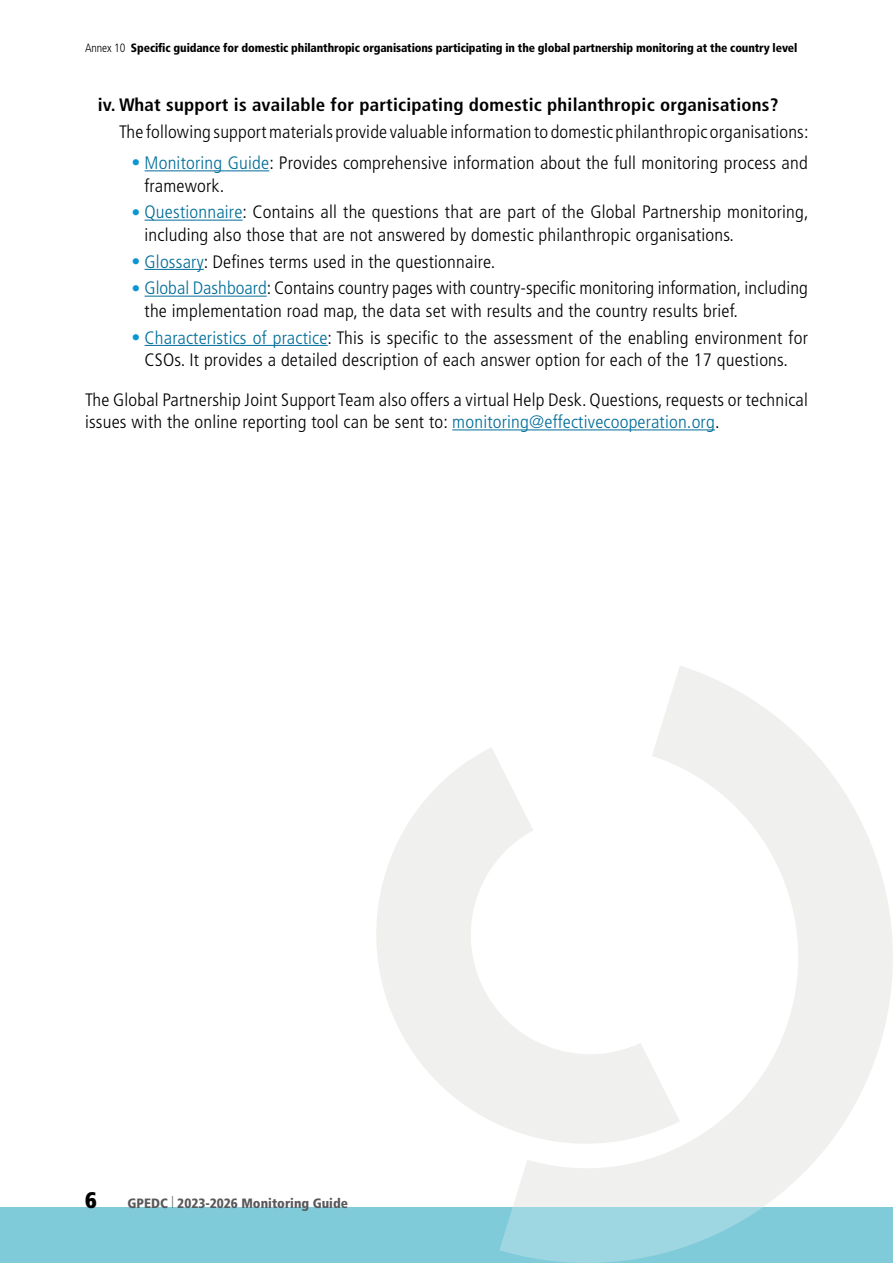
<style>
.page{position:relative;width:893px;height:1263px;background:#fff}
.page>*{position:absolute;margin:0;border:0;box-sizing:border-box;transform-origin:0 0}
.t1{font:900 condensed 22.5px "Frutiger LT Std";color:#000}
.t2{font:300 condensed 18px/22.5px "Frutiger LT Std";letter-spacing:.01em;color:#000;scale:1.05 1}
.t3{font:300 condensed 18px/22.5px "Frutiger LT Std";letter-spacing:.01em;color:#000;scale:1.04 1}
.t4{font:700 condensed 18px "Frutiger LT Std";letter-spacing:.01em;color:#000;scale:1.05 1}
.t5{font:900 condensed 13.5px "Frutiger LT Std";color:#58585a}
.t6{font:900 condensed 12px "Frutiger LT Std";letter-spacing:-.01em;color:#000}
.s1{font-weight:300}
.s2{font-weight:900;font-stretch:normal;font-size:16.5px;color:#0a96d0}
.s3{color:#006d99}
</style>
<div class="page">
<div style="left:0;top:1208px;width:893px;height:55px;background:#80cbda"></div>
<svg style="left:376px;top:747px;width:123px;height:378px;fill:#f0f0ee"></svg>
<svg style="left:499px;top:666px;width:394px;height:597px"></svg>
<hr style="left:145px;top:170px;width:124px;height:1px;background:#006d99">
<hr style="left:145px;top:220px;width:98px;height:1px;background:#006d99">
<hr style="left:145px;top:269px;width:59px;height:1px;background:#006d99">
<hr style="left:145px;top:296px;width:122px;height:1px;background:#006d99">
<hr style="left:145px;top:345px;width:183px;height:1px;background:#006d99">
<hr style="left:452px;top:429px;width:263px;height:1px;background:#006d99">
<p class="t6" style="left:85px;top:40px;width:714px"><span class="s1">Annex 10</span> Specific guidance for domestic philanthropic organisations participating in the global partnership monitoring at the country level</p>
<p class="t4" style="left:98px;top:94px;width:650px">iv. What support is available for participating domestic philanthropic organisations?</p>
<p class="t3" style="left:119px;top:121px;width:664px">The following support materials provide valuable information to domestic philanthropic organisations:</p>
<p class="t2" style="left:145px;top:152px;width:633px;text-indent:-13px"><span class="s2">•</span> <span class="s3">Monitoring Guide</span>: Provides comprehensive information about the full monitoring process and framework.</p>
<p class="t2" style="left:145px;top:201px;width:634px;text-indent:-13px"><span class="s2">•</span> <span class="s3">Questionnaire</span>: Contains all the questions that are part of the Global Partnership monitoring, including also those that are not answered by domestic philanthropic organisations.</p>
<p class="t2" style="left:132px;top:250px;width:348px"><span class="s2">•</span> <span class="s3">Glossary</span>: Defines terms used in the questionnaire.</p>
<p class="t2" style="left:145px;top:277px;width:633px;text-indent:-13px"><span class="s2">•</span> <span class="s3">Global Dashboard</span>: Contains country pages with country-specific monitoring information, including the implementation road map, the data set with results and the country results brief.</p>
<p class="t2" style="left:132px;top:326px;width:645px;text-align:center"><span class="s2">•</span> <span class="s3">Characteristics of practice</span>: This is specific to the assessment of the enabling environment for<br>CSOs. It provides a detailed description of each answer option for each of the 17 questions.</p>
<p class="t3" style="left:85px;top:388px;width:696px">The Global Partnership Joint Support Team also offers a virtual Help Desk. Questions, requests or technical issues with the online reporting tool can be sent to: <span class="s3">monitoring@effectivecooperation.org</span>.</p>
<p class="t1" style="left:85px;top:1186px;width:13px">6</p>
<p class="t5" style="left:128px;top:1195px;width:222px">GPEDC <sup>|</sup> 2023-2026 Monitoring Guide</p>
</div>
